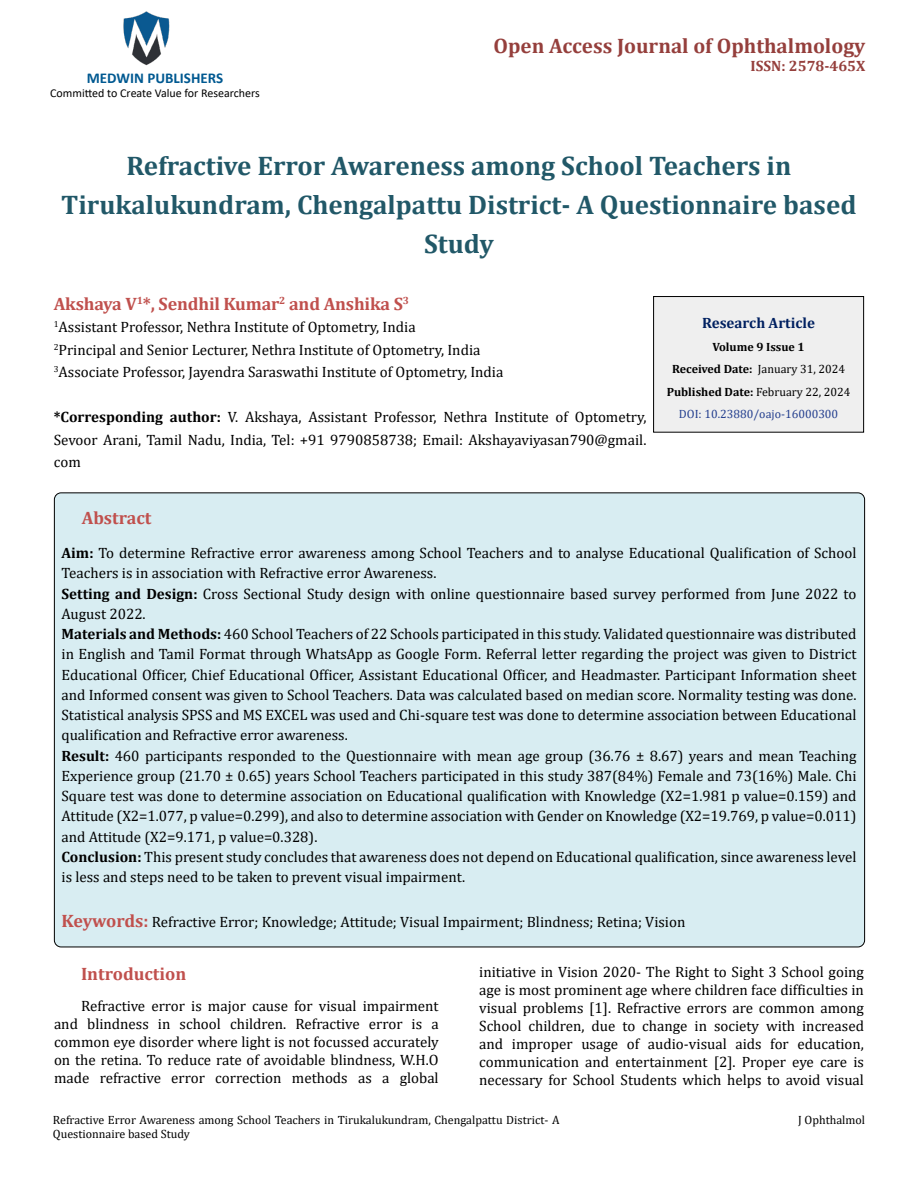
<style>
.page{position:relative;width:918px;height:1188px;background:#fff}
.page>*{position:absolute;margin:0;border:0;box-sizing:border-box;transform-origin:0 0}
.t1{font:700 27px/39px "Cambria";color:#215868;text-align:center}
.t2{font:700 21px "Cambria";color:#953f3c}
.t3{font:700 18px "Cambria";letter-spacing:-.01em;color:#c0504d}
.t4{font:15px/20.2px "Cambria";color:#000;text-align:justify}
.t5{font:700 15px "Calibri";color:#005991}
.t6{font:700 15px "Cambria";color:#002060}
.t7{font:700 15px "Cambria";color:#953f3c}
.t8{font:12px/14.4px "Cambria";color:#000}
.t9{font:700 12px/22.5px "Cambria";color:#000;text-align:center}
.t10{font:12px "Calibri";color:#000}
.s1{font-weight:700}
.s2{font-weight:400}
.s3{font-weight:400;color:#25408f}
.s4{font-weight:700;font-size:18px;color:#c0504d}
</style>
<div class="page">
<img style="left:123px;top:11px;width:47px;height:55px">
<div style="left:654px;top:297px;width:210px;height:135px;background:#efefef"></div>
<div style="left:653px;top:296px;width:211px;height:137px;border:1px solid #000"></div>
<div style="left:54px;top:493px;width:811px;height:454px;background:#d8edf2;border-radius:7px"></div>
<p class="t5" style="left:87px;top:67px;width:138px">MEDWIN PUBLISHERS</p>
<p class="t10" style="left:50px;top:85px;width:211px">Committed to Create Value for Researchers</p>
<h2 class="t2" style="left:494px;top:31px;width:373px">Open Access Journal of Ophthalmology</h2>
<p class="t7" style="left:751px;top:55px;width:116px">ISSN: 2578-465X</p>
<h1 class="t1" style="left:61px;top:145px;width:797px">Refractive Error Awareness among School Teachers in<br>Tirukalukundram, Chengalpattu District- A Questionnaire based<br>Study</h1>
<p class="t3" style="left:54px;top:291px;width:357px">Akshaya V<sup>1</sup>*, Sendhil Kumar<sup>2</sup> and Anshika S<sup>3</sup></p>
<p class="t4" style="left:54px;top:316px;width:451px;line-height:22.5px;text-align:left"><sup>1</sup>Assistant Professor, Nethra Institute of Optometry, India<br><sup>2</sup>Principal and Senior Lecturer, Nethra Institute of Optometry, India<br><sup>3</sup>Associate Professor, Jayendra Saraswathi Institute of Optometry, India</p>
<p class="t4" style="left:54px;top:406px;width:594px;line-height:22.5px"><span class="s1">*Corresponding author:</span> V. Akshaya, Assistant Professor, Nethra Institute of Optometry, Sevoor Arani, Tamil Nadu, India, Tel: +91 9790858738; Email: Akshayaviyasan790@gmail. com</p>
<p class="t6" style="left:702px;top:312px;width:114px">Research Article</p>
<p class="t9" style="left:667px;top:335px;width:185px">Volume 9 Issue 1<br>Received Date: <span class="s2">January 31, 2024<br></span>Published Date: <span class="s2">February 22, 2024<br></span><span class="s3">DOI: 10.23880/oajo-16000300</span></p>
<p class="t3" style="left:82px;top:506px;width:71px">Abstract</p>
<p class="t4" style="left:62px;top:543px;width:797px;text-align:left"><span class="s1">Aim:</span> To determine Refractive error awareness among School Teachers and to analyse Educational Qualification of School Teachers is in association with Refractive error Awareness.<br><span class="s1">Setting and Design:</span> Cross Sectional Study design with online questionnaire based survey performed from June 2022 to August 2022.<br><span class="s1">Materials and Methods:</span> 460 School Teachers of 22 Schools participated in this study. Validated questionnaire was distributed in English and Tamil Format through WhatsApp as Google Form. Referral letter regarding the project was given to District Educational Officer, Chief Educational Officer, Assistant Educational Officer, and Headmaster. Participant Information sheet and Informed consent was given to School Teachers. Data was calculated based on median score. Normality testing was done.<br>Statistical analysis SPSS and MS EXCEL was used and Chi-square test was done to determine association between Educational qualification and Refractive error awareness.<br><span class="s1">Result:</span> 460 participants responded to the Questionnaire with mean age group (36.76 ± 8.67) years and mean Teaching Experience group (21.70 ± 0.65) years School Teachers participated in this study 387(84%) Female and 73(16%) Male. Chi Square test was done to determine association on Educational qualification with Knowledge (X2=1.981 p value=0.159) and Attitude (X2=1.077, p value=0.299), and also to determine association with Gender on Knowledge (X2=19.769, p value=0.011) and Attitude (X2=9.171, p value=0.328).<br><span class="s1">Conclusion:</span> This present study concludes that awareness does not depend on Educational qualification, since awareness level is less and steps need to be taken to prevent visual impairment.</p>
<p class="t4" style="left:62px;top:912px;width:625px"><span class="s4">Keywords:</span> Refractive Error; Knowledge; Attitude; Visual Impairment; Blindness; Retina; Vision</p>
<p class="t3" style="left:81px;top:961px;width:107px">Introduction</p>
<p class="t4" style="left:54px;top:997px;width:386px;line-height:18px;text-indent:27px">Refractive error is major cause for visual impairment and blindness in school children. Refractive error is a common eye disorder where light is not focussed accurately on the retina. To reduce rate of avoidable blindness, W.H.O made refractive error correction methods as a global</p>
<p class="t4" style="left:479px;top:963px;width:386px;line-height:18px">initiative in Vision 2020- The Right to Sight 3 School going age is most prominent age where children face difficulties in visual problems [1]. Refractive errors are common among School children, due to change in society with increased and improper usage of audio-visual aids for education, communication and entertainment [2]. Proper eye care is necessary for School Students which helps to avoid visual</p>
<p class="t8" style="left:53px;top:1113px;width:508px">Refractive Error Awareness among School Teachers in Tirukalukundram, Chengalpattu District- A<br>Questionnaire based Study</p>
<p class="t8" style="left:798px;top:1113px;width:68px">J Ophthalmol</p>
</div>
